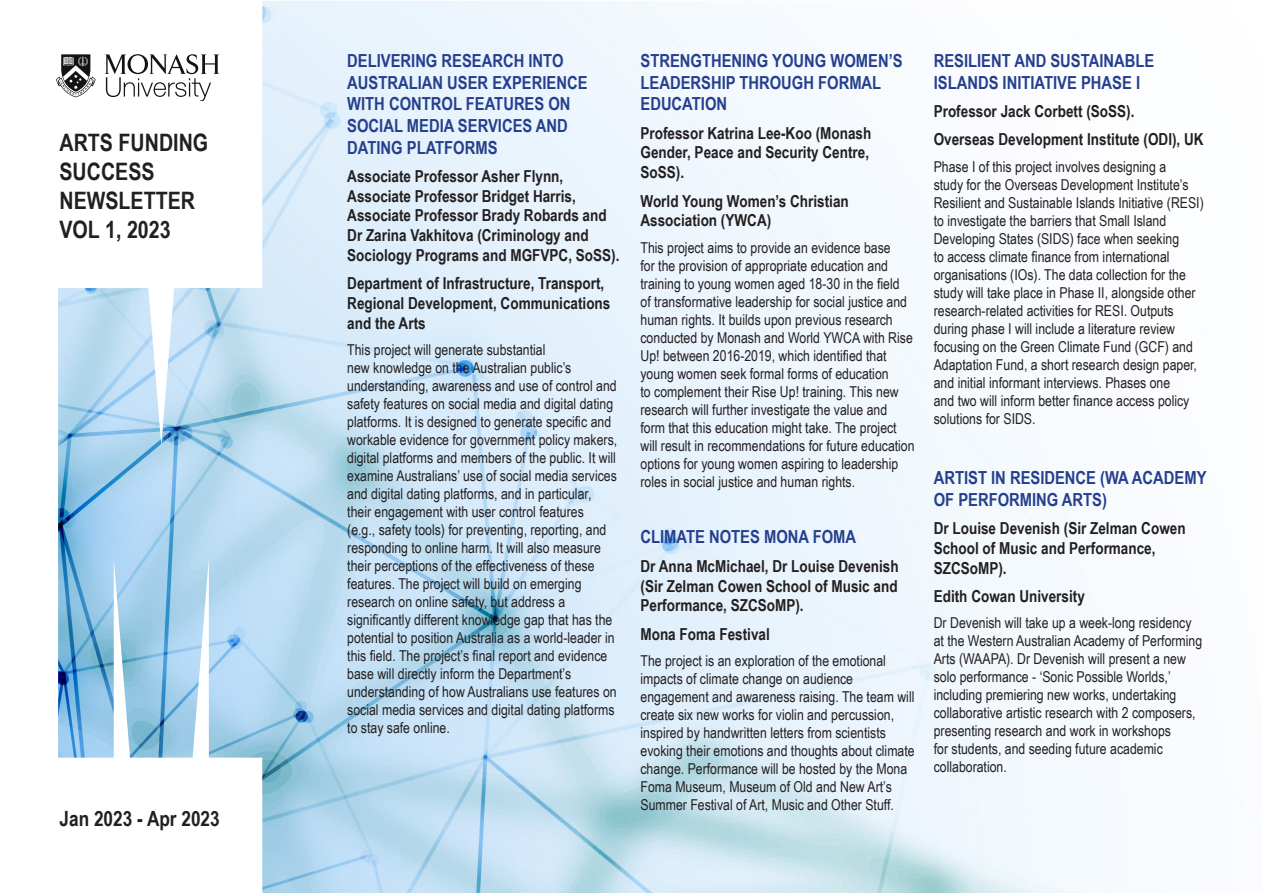
<style>
.page{position:relative;width:1263px;height:893px;background:#fff}
.page>*{position:absolute;margin:0;border:0;box-sizing:border-box;transform-origin:0 0}
.nEWSLETTER_HEADING{font:700 24px/28.8px "Arial Narrow";color:#231f20}
.nEWSLETTER_HEADING-2{font:700 21px "Arial Narrow";color:#231f20}
.Heading_1{font:700 18px/21.6px "Arial Narrow";color:#253f8e}
.TEXT{font:700 18px/21.6px "Arial Narrow";color:#253f8e}
.Heading_2{font:700 16.5px/19.8px "Arial Narrow";color:#231f20}
.TEXT-2{font:15px/18px "Arial Narrow";color:#231f20}
.Heading_1-2{font:15px/18px "Arial Narrow";color:#231f20}
</style>
<div class="page">
<img style="left:58px;top:1px;width:1159px;height:892px">
<svg style="left:105px;top:54px;width:114px;height:46px"></svg>
<svg style="left:56px;top:54px;width:40px;height:43px"></svg>
<p class="nEWSLETTER_HEADING" style="left:60px;top:127px;width:150px">ARTS FUNDING<br>SUCCESS<br>NEWSLETTER</p>
<p class="nEWSLETTER_HEADING" style="left:60px;top:214px;width:113px">VOL 1, 2023</p>
<p class="nEWSLETTER_HEADING-2" style="left:60px;top:803px;width:162px">Jan 2023 - Apr 2023</p>
<p class="Heading_1" style="left:347px;top:49px;width:242px">DELIVERING RESEARCH INTO<br>AUSTRALIAN USER EXPERIENCE<br>WITH CONTROL FEATURES ON<br>SOCIAL MEDIA SERVICES AND<br>DATING PLATFORMS</p>
<p class="Heading_2" style="left:347px;top:165px;width:274px">Associate Professor Asher Flynn, Associate Professor Bridget Harris, Associate Professor Brady Robards and Dr Zarina Vakhitova (Criminology and Sociology Programs and MGFVPC, SoSS).</p>
<p class="Heading_2" style="left:347px;top:273px;width:265px">Department of Infrastructure, Transport,<br>Regional Development, Communications and the Arts</p>
<p class="TEXT-2" style="left:347px;top:341px;width:272px">This project will generate substantial<br>new knowledge on the Australian public’s understanding, awareness and use of control and safety features on social media and digital dating platforms. It is designed to generate specific and workable evidence for government policy makers, digital platforms and members of the public. It will examine Australians’ use of social media services and digital dating platforms, and in particular, their engagement with user control features<br>(e.g., safety tools) for preventing, reporting, and responding to online harm. It will also measure their perceptions of the effectiveness of these features. The project will build on emerging research on online safety, but address a significantly different knowledge gap that has the potential to position Australia as a world-leader in this field. The project’s final report and evidence base will directly inform the Department’s understanding of how Australians use features on social media services and digital dating platforms to stay safe online.</p>
<p class="Heading_1" style="left:640px;top:49px;width:264px">STRENGTHENING YOUNG WOMEN’S<br>LEADERSHIP THROUGH FORMAL<br>EDUCATION</p>
<p class="Heading_2" style="left:640px;top:122px;width:232px">Professor Katrina Lee-Koo (Monash<br>Gender, Peace and Security Centre,<br>SoSS).</p>
<p class="Heading_2" style="left:640px;top:190px;width:210px">World Young Women’s Christian<br>Association (YWCA)</p>
<p class="Heading_1-2" style="left:640px;top:238px;width:276px">This project aims to provide an evidence base<br>for the provision of appropriate education and training to young women aged 18-30 in the field<br>of transformative leadership for social justice and human rights. It builds upon previous research conducted by Monash and World YWCA with Rise Up! between 2016-2019, which identified that young women seek formal forms of education<br>to complement their Rise Up! training. This new research will further investigate the value and form that this education might take. The project will result in recommendations for future education options for young women aspiring to leadership roles in social justice and human rights.</p>
<p class="Heading_1" style="left:640px;top:525px;width:217px">CLIMATE NOTES MONA FOMA</p>
<p class="Heading_2" style="left:640px;top:555px;width:260px;text-align:justify">Dr Anna McMichael, Dr Louise Devenish (Sir Zelman Cowen School of Music and Performance, SZCSoMP).</p>
<p class="Heading_2" style="left:640px;top:623px;width:131px">Mona Foma Festival</p>
<p class="TEXT-2" style="left:640px;top:651px;width:276px">The project is an exploration of the emotional impacts of climate change on audience engagement and awareness raising. The team will create six new works for violin and percussion, inspired by handwritten letters from scientists evoking their emotions and thoughts about climate change. Performance will be hosted by the Mona Foma Museum, Museum of Old and New Art’s Summer Festival of Art, Music and Other Stuff.</p>
<p class="Heading_1" style="left:934px;top:49px;width:222px">RESILIENT AND SUSTAINABLE<br>ISLANDS INITIATIVE PHASE I</p>
<p class="Heading_2" style="left:934px;top:100px;width:202px">Professor Jack Corbett (SoSS).</p>
<p class="Heading_2" style="left:934px;top:129px;width:271px">Overseas Development Institute (ODI), UK</p>
<p class="TEXT-2" style="left:934px;top:157px;width:272px">Phase I of this project involves designing a<br>study for the Overseas Development Institute’s Resilient and Sustainable Islands Initiative (RESI) to investigate the barriers that Small Island Developing States (SIDS) face when seeking<br>to access climate finance from international organisations (IOs). The data collection for the study will take place in Phase II, alongside other research-related activities for RESI. Outputs during phase I will include a literature review focusing on the Green Climate Fund (GCF) and Adaptation Fund, a short research design paper, and initial informant interviews. Phases one<br>and two will inform better finance access policy solutions for SIDS.</p>
<p class="TEXT" style="left:934px;top:466px;width:274px">ARTIST IN RESIDENCE (WA ACADEMY<br>OF PERFORMING ARTS)</p>
<p class="Heading_2" style="left:934px;top:517px;width:253px">Dr Louise Devenish (Sir Zelman Cowen<br>School of Music and Performance,<br>SZCSoMP).</p>
<p class="Heading_2" style="left:934px;top:585px;width:153px">Edith Cowan University</p>
<p class="TEXT-2" style="left:934px;top:613px;width:270px">Dr Devenish will take up a week-long residency at the Western Australian Academy of Performing Arts (WAAPA). Dr Devenish will present a new solo performance - ‘Sonic Possible Worlds,’ including premiering new works, undertaking collaborative artistic research with 2 composers, presenting research and work in workshops<br>for students, and seeding future academic collaboration.</p>
</div>
